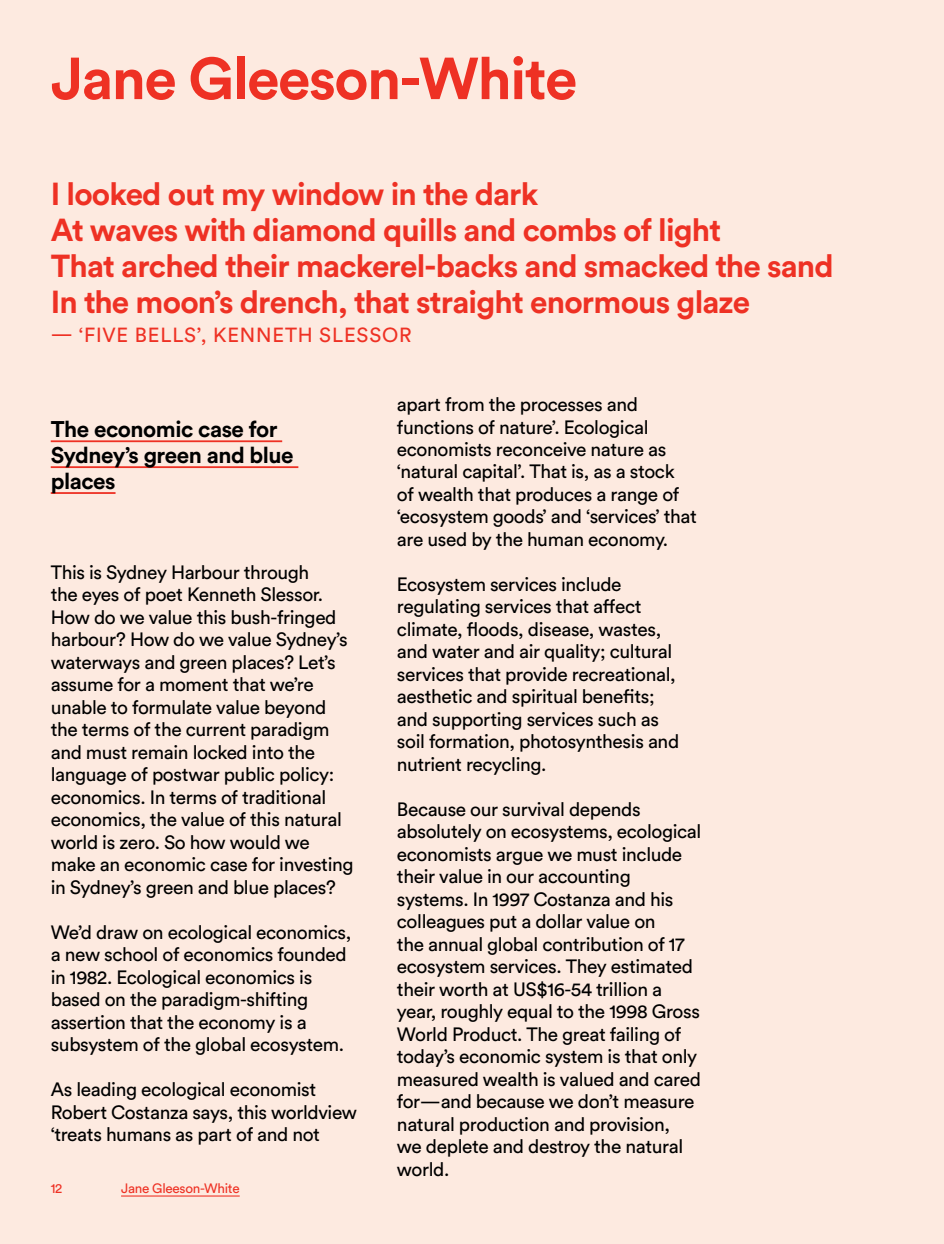
<style>
.page{position:relative;width:944px;height:1244px;background:#fdeae0}
.page>*{position:absolute;margin:0;border:0;box-sizing:border-box;transform-origin:0 0}
.t1{font:700 58.5px "Circular Std";letter-spacing:-.025em;color:#ee3124}
.t2{font:700 31.5px/36px "Circular Std";letter-spacing:-.025em;color:#ee3124}
.t3{font:700 22.5px/25.9px "Circular Std";letter-spacing:-.02em;color:#000}
.t4{font:20.25px "Circular Std";letter-spacing:.04em;color:#ee3124}
.t5{font:19.12px/22.5px "Circular Std";letter-spacing:-.02em;color:#000}
.t6{font:13.5px "Circular Std";letter-spacing:-.02em;color:#ee3124}
</style>
<div class="page">
<hr style="left:51px;top:440px;width:231px;height:2px;background:#ee3124">
<hr style="left:51px;top:466px;width:247px;height:2px;background:#ee3124">
<hr style="left:51px;top:492px;width:65px;height:2px;background:#ee3124">
<hr style="left:121px;top:1195px;width:119px;height:1px;background:#ee3124">
<h1 class="t1" style="left:51px;top:41px;width:528px">Jane Gleeson-White</h1>
<h2 class="t2" style="left:51px;top:175px;width:785px">I looked out my window in the dark<br>At waves with diamond quills and combs of light<br>That arched their mackerel-backs and smacked the sand In the moon’s drench, that straight enormous glaze</h2>
<p class="t4" style="left:51px;top:323px;width:362px">— ‘FIVE BELLS’, KENNETH SLESSOR</p>
<p class="t3" style="left:51px;top:415px;width:244px">The economic case for<br>Sydney’s green and blue places</p>
<p class="t5" style="left:51px;top:560px;width:304px">This is Sydney Harbour through<br>the eyes of poet Kenneth Slessor.<br>How do we value this bush-fringed harbour? How do we value Sydney’s waterways and green places? Let’s assume for a moment that we’re unable to formulate value beyond the terms of the current paradigm and must remain locked into the language of postwar public policy: economics. In terms of traditional economics, the value of this natural world is zero. So how would we make an economic case for investing in Sydney’s green and blue places?</p>
<p class="t5" style="left:51px;top:920px;width:302px">We’d draw on ecological economics, a new school of economics founded in 1982. Ecological economics is based on the paradigm-shifting assertion that the economy is a subsystem of the global ecosystem.</p>
<p class="t5" style="left:51px;top:1078px;width:308px">As leading ecological economist<br>Robert Costanza says, this worldview ‘treats humans as part of and not</p>
<p class="t6" style="left:51px;top:1180px;width:13px">12</p>
<p class="t6" style="left:121px;top:1180px;width:120px">Jane Gleeson-White</p>
<p class="t5" style="left:397px;top:393px;width:301px">apart from the processes and functions of nature’. Ecological economists reconceive nature as ‘natural capital’. That is, as a stock<br>of wealth that produces a range of ‘ecosystem goods’ and ‘services’ that are used by the human economy.</p>
<p class="t5" style="left:397px;top:573px;width:284px">Ecosystem services include regulating services that affect climate, floods, disease, wastes, and water and air quality; cultural services that provide recreational, aesthetic and spiritual benefits; and supporting services such as soil formation, photosynthesis and nutrient recycling.</p>
<p class="t5" style="left:397px;top:798px;width:306px">Because our survival depends absolutely on ecosystems, ecological economists argue we must include their value in our accounting systems. In 1997 Costanza and his colleagues put a dollar value on<br>the annual global contribution of 17 ecosystem services. They estimated their worth at US$16-54 trillion a year, roughly equal to the 1998 Gross<br>World Product. The great failing of today’s economic system is that only measured wealth is valued and cared for—and because we don’t measure natural production and provision,<br>we deplete and destroy the natural world.</p>
</div>
